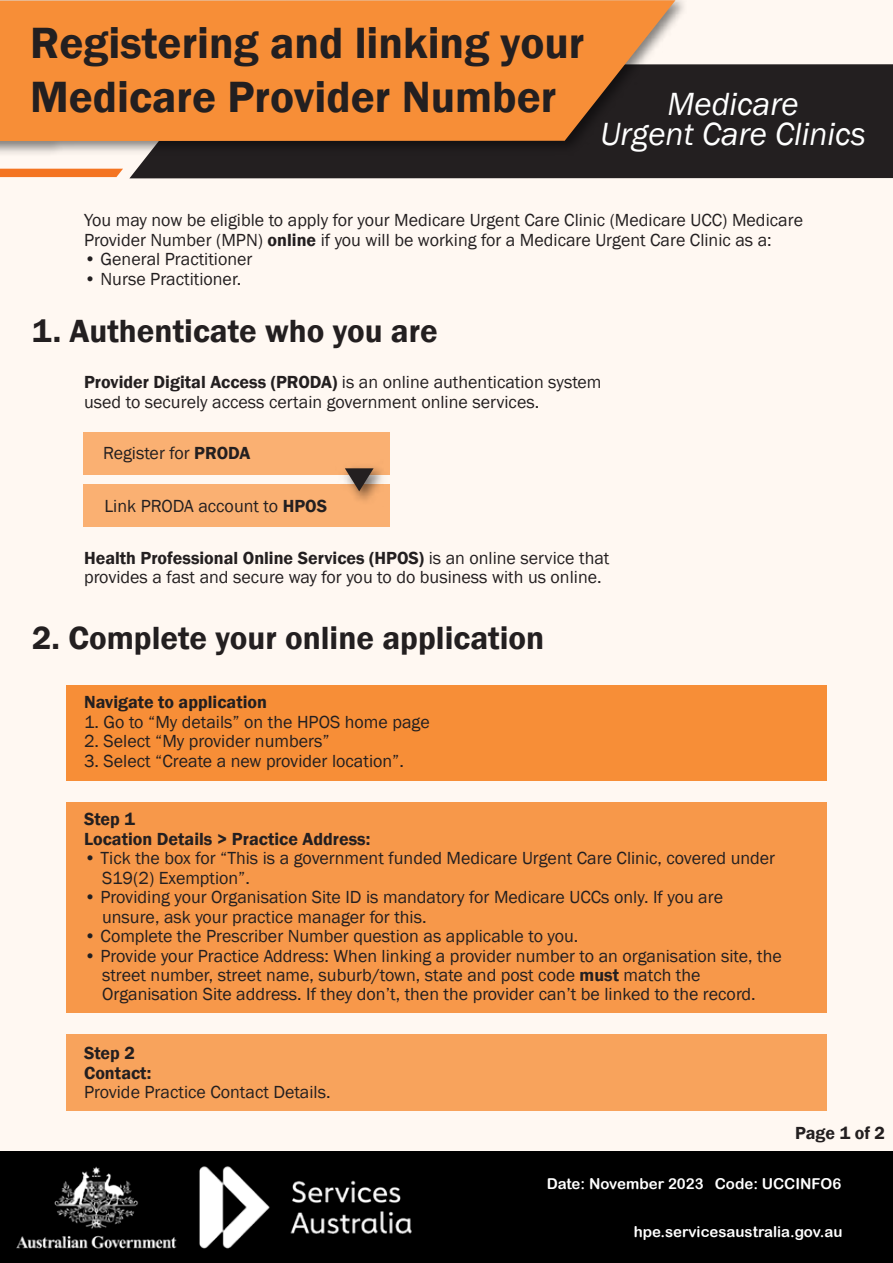
<style>
.page{position:relative;width:893px;height:1263px;background:#fff}
.page>*{position:absolute;margin:0;border:0;box-sizing:border-box;transform-origin:0 0}
.t1{font:600 45px/54px "Franklin Gothic";color:#231f20}
.t2{font:600 33px "Franklin Gothic";color:#231f20}
.t3{font:italic 33px/30px "Franklin Gothic";color:#fff;text-align:center}
.t4{font:18px/19.5px "Franklin Gothic";color:#231f20}
.t5{font:600 18px/19.5px "Franklin Gothic";color:#231f20}
.t6{font:15px "Arial Rounded MT Bold";color:#fff}
.s1{font-weight:600}
</style>
<div class="page">
<div style="left:0;top:0;width:893px;height:1153px;background:#fff8f2"></div>
<svg style="left:0;top:169px;width:123px;height:8px"></svg>
<div style="left:129px;top:64px;width:764px;height:114px;background:#231f20"></div>
<img style="left:0;top:0;width:694px;height:160px">
<svg style="left:0;top:0;width:675px;height:141px;background:#e88838"></svg>
<div style="left:83px;top:432px;width:307px;height:42px;background:#fab072"></div>
<div style="left:83px;top:485px;width:307px;height:42px;background:#fab072"></div>
<img style="left:335px;top:466px;width:55px;height:35px">
<svg style="left:345px;top:468px;width:29px;height:23px"></svg>
<div style="left:66px;top:685px;width:761px;height:95px;background:#f78e37"></div>
<div style="left:66px;top:803px;width:761px;height:210px;background:#f7984a"></div>
<div style="left:66px;top:1034px;width:761px;height:77px;background:#f8a35c"></div>
<div style="left:0;top:1152px;width:893px;height:111px;background:#000"></div>
<img style="left:16px;top:1166px;width:396px;height:82px">
<h1 class="t1" style="left:30px;top:16px;width:556px">Registering and linking your<br>Medicare Provider Number</h1>
<h2 class="t3" style="left:600px;top:90px;width:267px">Medicare<br>Urgent Care Clinics</h2>
<p class="t4" style="left:84px;top:211px;width:720px">You may now be eligible to apply for your Medicare Urgent Care Clinic (Medicare UCC) Medicare<br>Provider Number (MPN) <span class="s1">online</span> if you will be working for a Medicare Urgent Care Clinic as a:</p>
<p class="t4" style="left:84px;top:250px;width:170px">• General Practitioner</p>
<p class="t4" style="left:84px;top:270px;width:159px">• Nurse Practitioner.</p>
<h2 class="t2" style="left:32px;top:311px;width:407px">1. Authenticate who you are</h2>
<p class="t4" style="left:84px;top:373px;width:519px"><span class="s1">Provider Digital Access (PRODA)</span> is an online authentication system used to securely access certain government online services.</p>
<p class="t4" style="left:103px;top:444px;width:149px">Register for <span class="s1">PRODA</span></p>
<p class="t4" style="left:104px;top:497px;width:224px">Link PRODA account to <span class="s1">HPOS</span></p>
<p class="t4" style="left:84px;top:548px;width:527px"><span class="s1">Health Professional Online Services (HPOS)</span> is an online service that provides a fast and secure way for you to do business with us online.</p>
<h2 class="t2" style="left:32px;top:618px;width:514px">2. Complete your online application</h2>
<p class="t5" style="left:84px;top:692px;width:184px">Navigate to application</p>
<p class="t4" style="left:84px;top:712px;width:347px">1. Go to “My details” on the HPOS home page</p>
<p class="t4" style="left:84px;top:732px;width:247px">2. Select “My provider numbers”</p>
<p class="t4" style="left:84px;top:751px;width:321px">3. Select “Create a new provider location”.</p>
<p class="t5" style="left:84px;top:809px;width:288px">Step 1<br>Location Details &gt; Practice Address:</p>
<p class="t4" style="left:102px;top:849px;width:675px;text-indent:-18px">• Tick the box for “This is a government funded Medicare Urgent Care Clinic, covered under<br>S19(2) Exemption”.</p>
<p class="t4" style="left:102px;top:888px;width:623px;text-indent:-18px">• Providing your Organisation Site ID is mandatory for Medicare UCCs only. If you are unsure, ask your practice manager for this.</p>
<p class="t4" style="left:84px;top:927px;width:496px">• Complete the Prescriber Number question as applicable to you.</p>
<p class="t4" style="left:102px;top:946px;width:681px;text-indent:-18px">• Provide your Practice Address: When linking a provider number to an organisation site, the street number, street name, suburb/town, state and post code <span class="s1">must</span> match the<br>Organisation Site address. If they don’t, then the provider can’t be linked to the record.</p>
<p class="t5" style="left:84px;top:1043px;width:69px">Step 2<br>Contact:</p>
<p class="t4" style="left:84px;top:1082px;width:248px">Provide Practice Contact Details.</p>
<p class="t5" style="left:795px;top:1123px;width:92px">Page 1 of 2</p>
<p class="t6" style="left:547px;top:1175px;width:296px">Date: November 2023 Code: UCCINFO6</p>
<p class="t6" style="left:634px;top:1223px;width:210px">hpe.servicesaustralia.gov.au</p>
</div>
